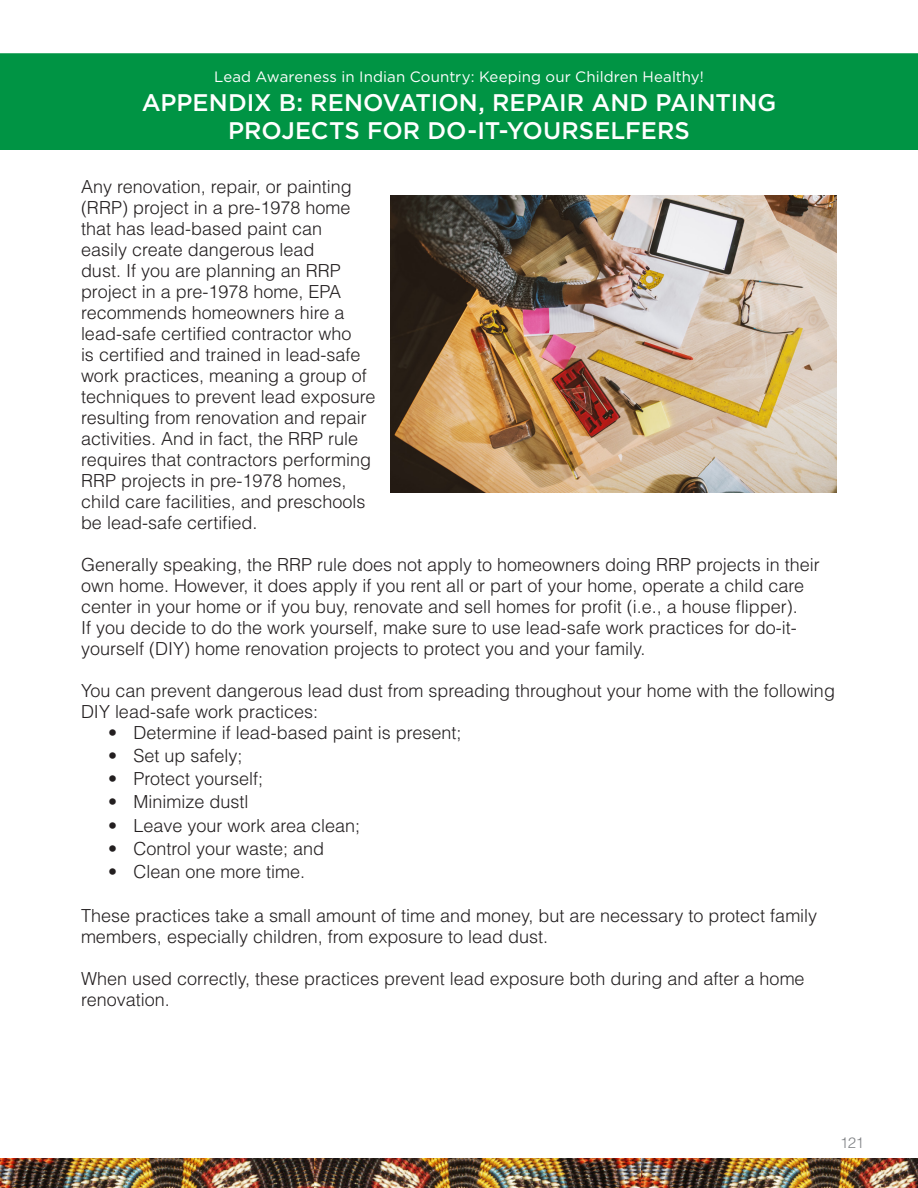
<style>
.page{position:relative;width:918px;height:1188px;background:#fff}
.page>*{position:absolute;margin:0;border:0;box-sizing:border-box;transform-origin:0 0}
.Curriculum_Title_Hea{font:500 24px/28.5px "Gotham";color:#fff;text-align:center}
.Body_text{font:300 18px/21px "Helvetica LT Std";color:#231f20}
.Curriculum_Title_Hea-2{font:15px "Gotham";letter-spacing:.005em;color:#fff}
.t1{font:300 15px "Helvetica LT Std";color:#808285}
</style>
<div class="page">
<div style="left:0;top:53px;width:918px;height:97px;background:#009444"></div>
<img style="left:0;top:1159px;width:641px;height:29px">
<img style="left:641px;top:1159px;width:277px;height:29px">
<img style="left:391px;top:195px;width:446px;height:298px">
<p class="Curriculum_Title_Hea-2" style="left:214px;top:67px;width:491px">Lead Awareness in Indian Country: Keeping our Children Healthy!</p>
<p class="Curriculum_Title_Hea" style="left:142px;top:88px;width:636px">APPENDIX B: RENOVATION, REPAIR AND PAINTING<br>PROJECTS FOR DO-IT-YOURSELFERS</p>
<p class="Body_text" style="left:81px;top:176px;width:296px">Any renovation, repair, or painting (RRP) project in a pre-1978 home that has lead-based paint can<br>easily create dangerous lead<br>dust. If you are planning an RRP project in a pre-1978 home, EPA recommends homeowners hire a lead-safe certified contractor who<br>is certified and trained in lead-safe work practices, meaning a group of techniques to prevent lead exposure resulting from renovation and repair activities. And in fact, the RRP rule requires that contractors performing RRP projects in pre-1978 homes, child care facilities, and preschools be lead-safe certified.</p>
<p class="Body_text" style="left:81px;top:554px;width:740px">Generally speaking, the RRP rule does not apply to homeowners doing RRP projects in their own home. However, it does apply if you rent all or part of your home, operate a child care center in your home or if you buy, renovate and sell homes for profit (i.e., a house flipper).<br>If you decide to do the work yourself, make sure to use lead-safe work practices for do-it&shy;yourself (DIY) home renovation projects to protect you and your family.</p>
<p class="Body_text" style="left:81px;top:680px;width:756px">You can prevent dangerous lead dust from spreading throughout your home with the following<br>DIY lead-safe work practices:</p>
<p class="Body_text" style="left:108px;top:722px;width:355px">• Determine if lead-based paint is present;</p>
<p class="Body_text" style="left:108px;top:745px;width:136px">• Set up safely;</p>
<p class="Body_text" style="left:108px;top:768px;width:157px">• Protect yourself;</p>
<p class="Body_text" style="left:108px;top:791px;width:142px">• Minimize dustl</p>
<p class="Body_text" style="left:108px;top:815px;width:254px">• Leave your work area clean;</p>
<p class="Body_text" style="left:108px;top:838px;width:218px">• Control your waste; and</p>
<p class="Body_text" style="left:108px;top:861px;width:199px">• Clean one more time.</p>
<p class="Body_text" style="left:81px;top:905px;width:738px">These practices take a small amount of time and money, but are necessary to protect family members, especially children, from exposure to lead dust.</p>
<p class="Body_text" style="left:81px;top:968px;width:725px">When used correctly, these practices prevent lead exposure both during and after a home renovation.</p>
<p class="t1" style="left:840px;top:1133px;width:26px">121</p>
</div>
